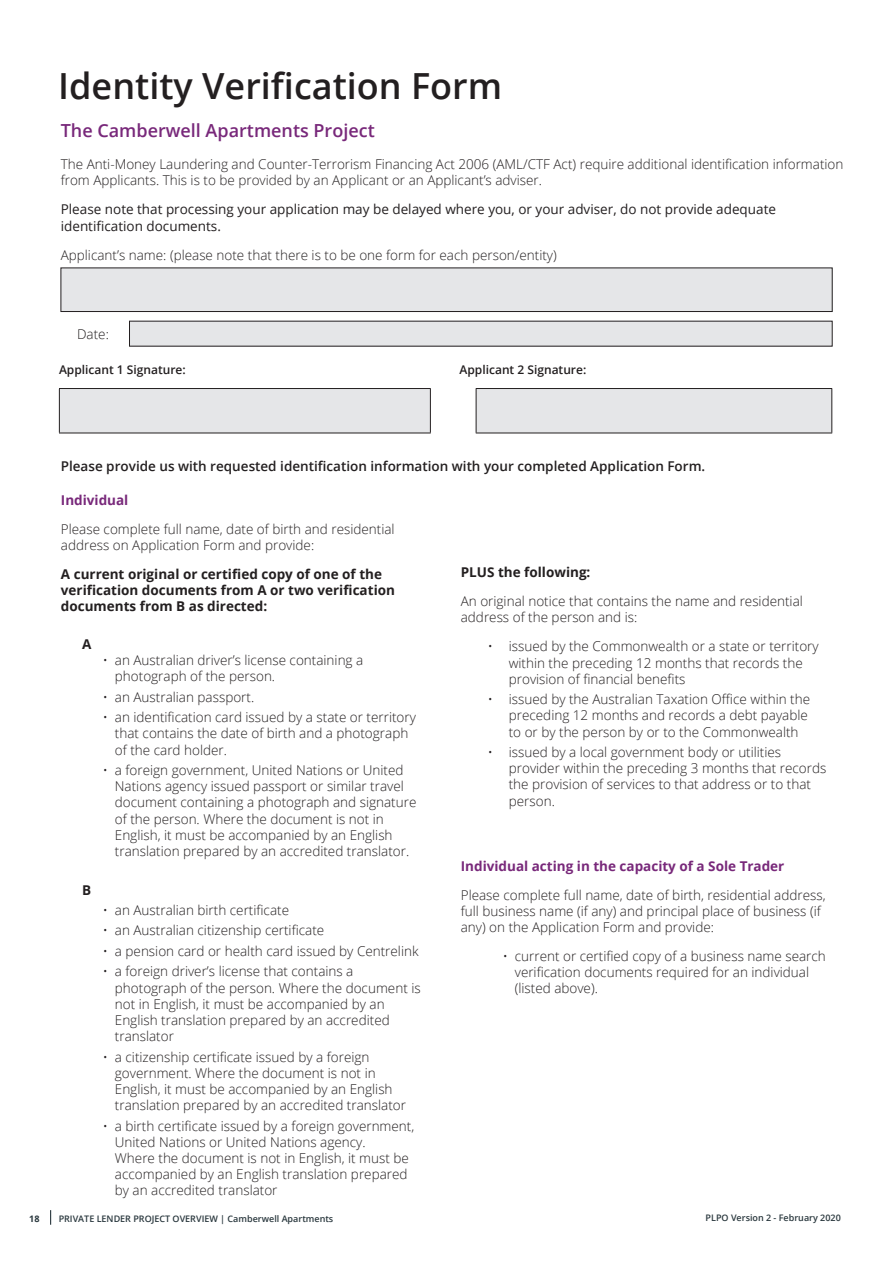
<style>
.page{position:relative;width:893px;height:1263px;background:#fff}
.page>*{position:absolute;margin:0;border:0;box-sizing:border-box;transform-origin:0 0}
.Heading{font:600 36px "Open Sans";color:#231f20}
.t1{font:600 18px "Open Sans";color:#78287a}
.t2{font:300 13.5px/16.2px "Open Sans";color:#231f20}
.t3{font:700 13.5px/16.2px "Open Sans";color:#231f20}
.t4{font:13.5px/16.2px "Open Sans";color:#231f20}
.t5{font:600 13.5px "Open Sans";color:#231f20}
.t6{font:700 13.5px "Open Sans";color:#78287a}
.t7{font:600 12px "Open Sans";color:#231f20}
.t8{font:600 9px "Open Sans";color:#2a383e}
.t9{font:700 9px "Open Sans";color:#2a383e}
</style>
<div class="page">
<svg style="left:50px;top:1210px;width:1px;height:15px"></svg>
<div style="left:60px;top:389px;width:771px;height:44px;background:#e5e6e8"></div>
<div style="left:430px;top:388px;width:46px;height:45px;background:#fff"></div>
<hr style="left:59px;top:388px;width:372px;height:1px;background:#231f20">
<hr style="left:59px;top:389px;width:1px;height:44px;background:#231f20">
<hr style="left:430px;top:389px;width:1px;height:44px;background:#231f20">
<hr style="left:59px;top:433px;width:372px;height:1px;background:#231f20">
<hr style="left:476px;top:388px;width:356px;height:1px;background:#231f20">
<hr style="left:476px;top:389px;width:1px;height:44px;background:#231f20">
<hr style="left:831px;top:389px;width:1px;height:44px;background:#231f20">
<hr style="left:476px;top:433px;width:356px;height:1px;background:#231f20">
<div style="left:61px;top:268px;width:771px;height:43px;background:#e5e6e8"></div>
<div style="left:61px;top:267px;width:772px;height:45px;border:1px solid #231f20"></div>
<div style="left:129px;top:321px;width:703px;height:25px;background:#e5e6e8"></div>
<p class="Heading" style="left:58px;top:61px;width:445px">Identity Verification Form</p>
<p class="t1" style="left:61px;top:118px;width:315px">The Camberwell Apartments Project</p>
<p class="t2" style="left:61px;top:156px;width:784px">The Anti-Money Laundering and Counter-Terrorism Financing Act 2006 (AML/CTF Act) require additional identification information from Applicants. This is to be provided by an Applicant or an Applicant’s adviser.</p>
<p class="t4" style="left:61px;top:201px;width:717px">Please note that processing your application may be delayed where you, or your adviser, do not provide adequate identification documents.</p>
<p class="t2" style="left:61px;top:246px;width:498px">Applicant’s name: (please note that there is to be one form for each person/entity)</p>
<p class="t2" style="left:77px;top:325px;width:33px">Date:</p>
<p class="t7" style="left:59px;top:361px;width:128px">Applicant 1 Signature:</p>
<p class="t7" style="left:459px;top:361px;width:128px">Applicant 2 Signature:</p>
<p class="t5" style="left:61px;top:456px;width:646px">Please provide us with requested identification information with your completed Application Form.</p>
<p class="t6" style="left:61px;top:490px;width:69px">Individual</p>
<p class="t2" style="left:61px;top:520px;width:335px">Please complete full name, date of birth and residential address on Application Form and provide:</p>
<p class="t3" style="left:61px;top:566px;width:336px">A current original or certified copy of one of the verification documents from A or two verification documents from B as directed:</p>
<p class="t3" style="left:82px;top:635px;width:11px">A</p>
<p class="t2" style="left:115px;top:652px;width:250px;text-indent:-12px">• an Australian driver’s license containing a photograph of the person.</p>
<p class="t2" style="left:103px;top:688px;width:153px">• an Australian passport.</p>
<p class="t2" style="left:115px;top:709px;width:303px;text-indent:-12px">• an identification card issued by a state or territory that contains the date of birth and a photograph of the card holder.</p>
<p class="t2" style="left:115px;top:762px;width:303px;text-indent:-12px">• a foreign government, United Nations or United Nations agency issued passport or similar travel document containing a photograph and signature of the person. Where the document is not in English, it must be accompanied by an English translation prepared by an accredited translator.</p>
<p class="t3" style="left:82px;top:881px;width:11px">B</p>
<p class="t2" style="left:103px;top:901px;width:188px">• an Australian birth certificate</p>
<p class="t2" style="left:103px;top:922px;width:223px">• an Australian citizenship certificate</p>
<p class="t2" style="left:103px;top:942px;width:317px">• a pension card or health card issued by Centrelink</p>
<p class="t2" style="left:115px;top:963px;width:307px;text-indent:-12px">• a foreign driver’s license that contains a photograph of the person. Where the document is not in English, it must be accompanied by an English translation prepared by an accredited translator</p>
<p class="t2" style="left:115px;top:1048px;width:293px;text-indent:-12px">• a citizenship certificate issued by a foreign government. Where the document is not in English, it must be accompanied by an English translation prepared by an accredited translator</p>
<p class="t2" style="left:115px;top:1117px;width:301px;text-indent:-12px">• a birth certificate issued by a foreign government, United Nations or United Nations agency.<br>Where the document is not in English, it must be accompanied by an English translation prepared by an accredited translator</p>
<p class="t3" style="left:461px;top:564px;width:131px">PLUS the following:</p>
<p class="t2" style="left:461px;top:593px;width:344px">An original notice that contains the name and residential address of the person and is:</p>
<p class="t2" style="left:509px;top:638px;width:311px;text-indent:-21px">• issued by the Commonwealth or a state or territory within the preceding 12 months that records the provision of financial benefits</p>
<p class="t2" style="left:509px;top:691px;width:303px;text-indent:-21px">• issued by the Australian Taxation Office within the preceding 12 months and records a debt payable to or by the person by or to the Commonwealth</p>
<p class="t2" style="left:509px;top:744px;width:319px;text-indent:-21px">• issued by a local government body or utilities provider within the preceding 3 months that records the provision of services to that address or to that person.</p>
<p class="t6" style="left:461px;top:856px;width:325px">Individual acting in the capacity of a Sole Trader</p>
<p class="t2" style="left:461px;top:886px;width:366px">Please complete full name, date of birth, residential address, full business name (if any) and principal place of business (if any) on the Application Form and provide:</p>
<p class="t2" style="left:515px;top:947px;width:313px;text-indent:-12px">• current or certified copy of a business name search verification documents required for an individual (listed above).</p>
<p class="t9" style="left:29px;top:1212px;width:12px">18</p>
<p class="t8" style="left:59px;top:1212px;width:276px">PRIVATE LENDER PROJECT OVERVIEW | Camberwell Apartments</p>
<p class="t8" style="left:706px;top:1211px;width:137px">PLPO Version 2 - February 2020</p>
</div>
